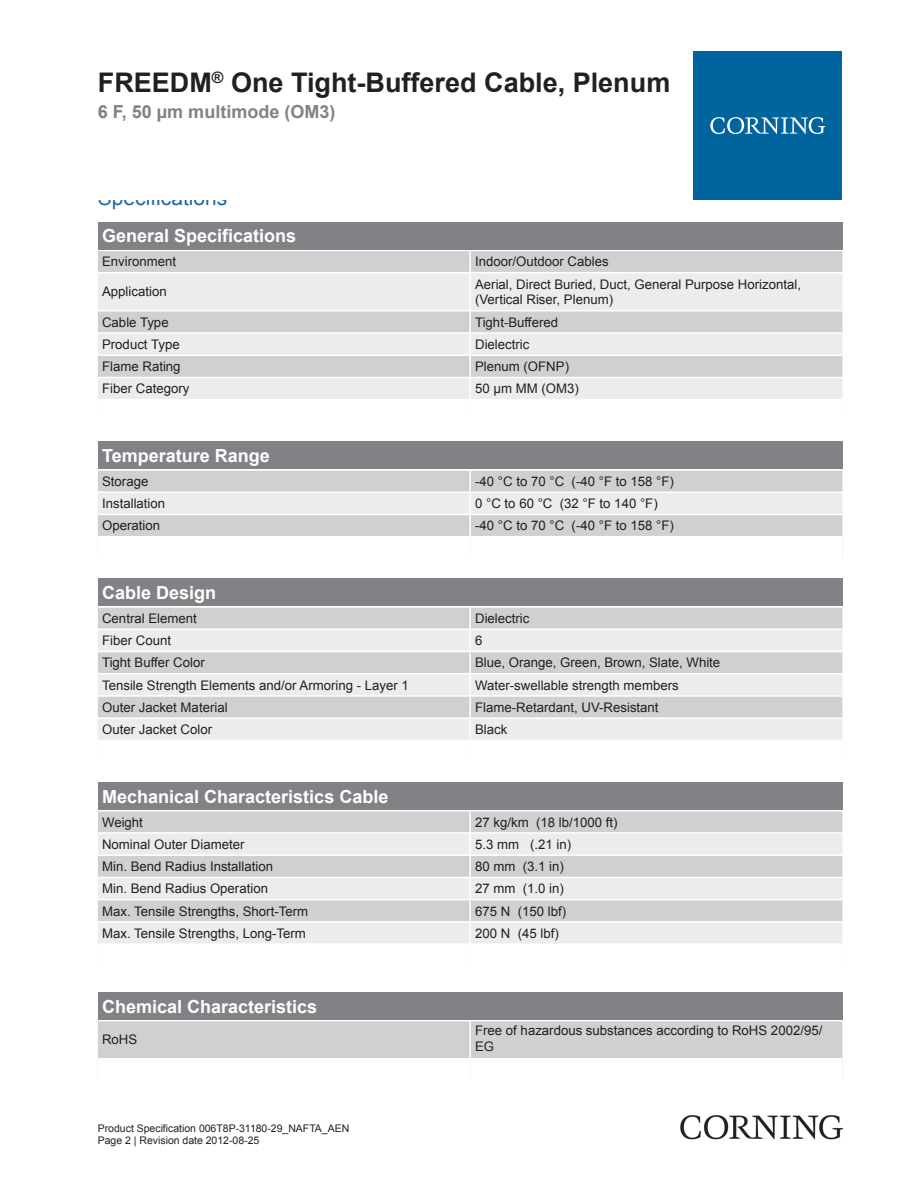
<style>
.page{position:relative;width:919px;height:1187px;background:#fff}
.page>*{position:absolute;margin:0;border:0;box-sizing:border-box;transform-origin:0 0}
.Standard_ohne_Silben{font:700 27px "Arial";color:#231f20}
.t1{font:21px "Arial";color:#2166a2}
.t2{font:700 18px "Arial";color:#fff}
.Standard_ohne_Silben-2{font:700 18px "Arial";color:#808285}
.t3{font:13.2px/15.9px "Arial";color:#231f20}
.t4{font:10.5px "Arial";color:#231f20}
</style>
<div class="page">
<div style="left:98px;top:222px;width:744px;height:28px;background:#808285"></div>
<div style="left:98px;top:251px;width:744px;height:21px;background:#d1cfcf"></div>
<svg style="left:98px;top:273px;width:744px;height:126px;background:#e3e2e1"></svg>
<hr style="left:469px;top:251px;width:2px;height:21px;background:#fff">
<hr style="left:469px;top:273px;width:2px;height:37px;background:#fff">
<hr style="left:469px;top:311px;width:2px;height:21px;background:#fff">
<hr style="left:469px;top:334px;width:2px;height:20px;background:#fff">
<hr style="left:469px;top:356px;width:2px;height:21px;background:#fff">
<hr style="left:469px;top:378px;width:2px;height:21px;background:#fff">
<hr style="left:98px;top:310px;width:372px;height:1px;background:#fff">
<hr style="left:470px;top:310px;width:372px;height:1px;background:#fff">
<hr style="left:98px;top:332px;width:372px;height:2px;background:#fff">
<hr style="left:470px;top:332px;width:372px;height:2px;background:#fff">
<hr style="left:98px;top:354px;width:372px;height:2px;background:#fff">
<hr style="left:470px;top:354px;width:372px;height:2px;background:#fff">
<hr style="left:98px;top:377px;width:372px;height:1px;background:#fff">
<hr style="left:470px;top:377px;width:372px;height:1px;background:#fff">
<div style="left:98px;top:441px;width:744px;height:28px;background:#808285"></div>
<div style="left:98px;top:470px;width:744px;height:66px;background:#d1cfcf"></div>
<div style="left:98px;top:493px;width:744px;height:20px;background:#edeceb"></div>
<hr style="left:469px;top:470px;width:2px;height:21px;background:#fff">
<hr style="left:469px;top:493px;width:2px;height:20px;background:#fff">
<hr style="left:469px;top:515px;width:2px;height:21px;background:#fff">
<hr style="left:98px;top:491px;width:372px;height:2px;background:#fff">
<hr style="left:470px;top:491px;width:372px;height:2px;background:#fff">
<hr style="left:98px;top:513px;width:372px;height:2px;background:#fff">
<hr style="left:470px;top:513px;width:372px;height:2px;background:#fff">
<div style="left:98px;top:578px;width:744px;height:28px;background:#808285"></div>
<div style="left:98px;top:607px;width:744px;height:21px;background:#d1cfcf"></div>
<svg style="left:98px;top:630px;width:744px;height:109px;background:#e2e0e0"></svg>
<hr style="left:469px;top:607px;width:2px;height:21px;background:#fff">
<hr style="left:469px;top:630px;width:2px;height:20px;background:#fff">
<hr style="left:469px;top:652px;width:2px;height:21px;background:#fff">
<hr style="left:469px;top:674px;width:2px;height:21px;background:#fff">
<hr style="left:469px;top:696px;width:2px;height:21px;background:#fff">
<hr style="left:469px;top:719px;width:2px;height:20px;background:#fff">
<hr style="left:98px;top:650px;width:372px;height:2px;background:#fff">
<hr style="left:470px;top:650px;width:372px;height:2px;background:#fff">
<hr style="left:98px;top:673px;width:372px;height:1px;background:#fff">
<hr style="left:470px;top:673px;width:372px;height:1px;background:#fff">
<hr style="left:98px;top:695px;width:372px;height:1px;background:#fff">
<hr style="left:470px;top:695px;width:372px;height:1px;background:#fff">
<hr style="left:98px;top:717px;width:372px;height:2px;background:#fff">
<hr style="left:470px;top:717px;width:372px;height:2px;background:#fff">
<div style="left:98px;top:782px;width:744px;height:27px;background:#808285"></div>
<div style="left:98px;top:811px;width:744px;height:21px;background:#d1cfcf"></div>
<svg style="left:98px;top:834px;width:744px;height:109px;background:#e2e0e0"></svg>
<hr style="left:469px;top:811px;width:2px;height:21px;background:#fff">
<hr style="left:469px;top:833px;width:2px;height:21px;background:#fff">
<hr style="left:469px;top:855px;width:2px;height:21px;background:#fff">
<hr style="left:469px;top:878px;width:2px;height:20px;background:#fff">
<hr style="left:469px;top:900px;width:2px;height:21px;background:#fff">
<hr style="left:469px;top:922px;width:2px;height:21px;background:#fff">
<hr style="left:98px;top:854px;width:372px;height:1px;background:#fff">
<hr style="left:470px;top:854px;width:372px;height:1px;background:#fff">
<hr style="left:98px;top:876px;width:372px;height:2px;background:#fff">
<hr style="left:470px;top:876px;width:372px;height:2px;background:#fff">
<hr style="left:98px;top:898px;width:372px;height:2px;background:#fff">
<hr style="left:470px;top:898px;width:372px;height:2px;background:#fff">
<hr style="left:98px;top:921px;width:372px;height:1px;background:#fff">
<hr style="left:470px;top:921px;width:372px;height:1px;background:#fff">
<div style="left:98px;top:992px;width:744px;height:27px;background:#808285"></div>
<div style="left:98px;top:1021px;width:744px;height:36px;background:#d1cfcf"></div>
<hr style="left:469px;top:1021px;width:2px;height:36px;background:#fff">
<div style="left:693px;top:51px;width:149px;height:149px;background:#00649e"></div>
<svg style="left:710px;top:117px;width:115px;height:17px"></svg>
<img style="left:680px;top:1115px;width:162px;height:24px">
<p class="Standard_ohne_Silben" style="left:98px;top:64px;width:574px">FREEDM<sup>®</sup> One Tight-Buffered Cable, Plenum</p>
<p class="Standard_ohne_Silben-2" style="left:98px;top:100px;width:239px">6 F, 50 µm multimode (OM3)</p>
<p class="t1" style="left:98px;top:184px;width:131px">Specifications</p>
<p class="t2" style="left:102px;top:224px;width:196px">General Specifications</p>
<p class="t3" style="left:102px;top:254px;width:76px">Environment</p>
<p class="t3" style="left:475px;top:254px;width:135px">Indoor/Outdoor Cables</p>
<p class="t3" style="left:102px;top:284px;width:66px">Application</p>
<p class="t3" style="left:475px;top:276px;width:327px">Aerial, Direct Buried, Duct, General Purpose Horizontal, (Vertical Riser, Plenum)</p>
<p class="t3" style="left:102px;top:314px;width:68px">Cable Type</p>
<p class="t3" style="left:475px;top:314px;width:84px">Tight-Buffered</p>
<p class="t3" style="left:102px;top:336px;width:79px">Product Type</p>
<p class="t3" style="left:475px;top:336px;width:56px">Dielectric</p>
<p class="t3" style="left:102px;top:358px;width:80px">Flame Rating</p>
<p class="t3" style="left:475px;top:358px;width:95px">Plenum (OFNP)</p>
<p class="t3" style="left:102px;top:381px;width:89px">Fiber Category</p>
<p class="t3" style="left:475px;top:381px;width:105px">50 µm MM (OM3)</p>
<p class="t2" style="left:102px;top:443px;width:169px">Temperature Range</p>
<p class="t3" style="left:102px;top:473px;width:48px">Storage</p>
<p class="t3" style="left:475px;top:473px;width:200px">-40 °C to 70 °C (-40 °F to 158 °F)</p>
<p class="t3" style="left:102px;top:495px;width:65px">Installation</p>
<p class="t3" style="left:475px;top:495px;width:184px">0 °C to 60 °C (32 °F to 140 °F)</p>
<p class="t3" style="left:102px;top:518px;width:59px">Operation</p>
<p class="t3" style="left:475px;top:518px;width:200px">-40 °C to 70 °C (-40 °F to 158 °F)</p>
<p class="t2" style="left:102px;top:580px;width:116px">Cable Design</p>
<p class="t3" style="left:102px;top:610px;width:96px">Central Element</p>
<p class="t3" style="left:475px;top:610px;width:56px">Dielectric</p>
<p class="t3" style="left:102px;top:632px;width:70px">Fiber Count</p>
<p class="t3" style="left:475px;top:632px;width:9px">6</p>
<p class="t3" style="left:102px;top:654px;width:104px">Tight Buffer Color</p>
<p class="t3" style="left:475px;top:654px;width:247px">Blue, Orange, Green, Brown, Slate, White</p>
<p class="t3" style="left:102px;top:677px;width:308px">Tensile Strength Elements and/or Armoring - Layer 1</p>
<p class="t3" style="left:475px;top:677px;width:205px">Water-swellable strength members</p>
<p class="t3" style="left:102px;top:699px;width:127px">Outer Jacket Material</p>
<p class="t3" style="left:475px;top:699px;width:185px">Flame-Retardant, UV-Resistant</p>
<p class="t3" style="left:102px;top:721px;width:112px">Outer Jacket Color</p>
<p class="t3" style="left:475px;top:721px;width:34px">Black</p>
<p class="t2" style="left:102px;top:784px;width:288px">Mechanical Characteristics Cable</p>
<p class="t3" style="left:102px;top:814px;width:42px">Weight</p>
<p class="t3" style="left:475px;top:814px;width:144px">27 kg/km (18 lb/1000 ft)</p>
<p class="t3" style="left:102px;top:836px;width:144px">Nominal Outer Diameter</p>
<p class="t3" style="left:475px;top:836px;width:98px">5.3 mm (.21 in)</p>
<p class="t3" style="left:102px;top:858px;width:172px">Min. Bend Radius Installation</p>
<p class="t3" style="left:475px;top:858px;width:90px">80 mm (3.1 in)</p>
<p class="t3" style="left:102px;top:880px;width:167px">Min. Bend Radius Operation</p>
<p class="t3" style="left:475px;top:880px;width:90px">27 mm (1.0 in)</p>
<p class="t3" style="left:102px;top:903px;width:207px">Max. Tensile Strengths, Short-Term</p>
<p class="t3" style="left:475px;top:903px;width:92px">675 N (150 lbf)</p>
<p class="t3" style="left:102px;top:925px;width:205px">Max. Tensile Strengths, Long-Term</p>
<p class="t3" style="left:475px;top:925px;width:85px">200 N (45 lbf)</p>
<p class="t2" style="left:102px;top:994px;width:217px">Chemical Characteristics</p>
<p class="t3" style="left:102px;top:1031px;width:37px">RoHS</p>
<p class="t3" style="left:475px;top:1022px;width:349px">Free of hazardous substances according to RoHS 2002/95/<br>EG</p>
<p class="t4" style="left:98px;top:1120px;width:253px">Product Specification 006T8P-31180-29_NAFTA_AEN</p>
<p class="t4" style="left:98px;top:1133px;width:163px">Page 2 | Revision date 2012-08-25</p>
</div>
